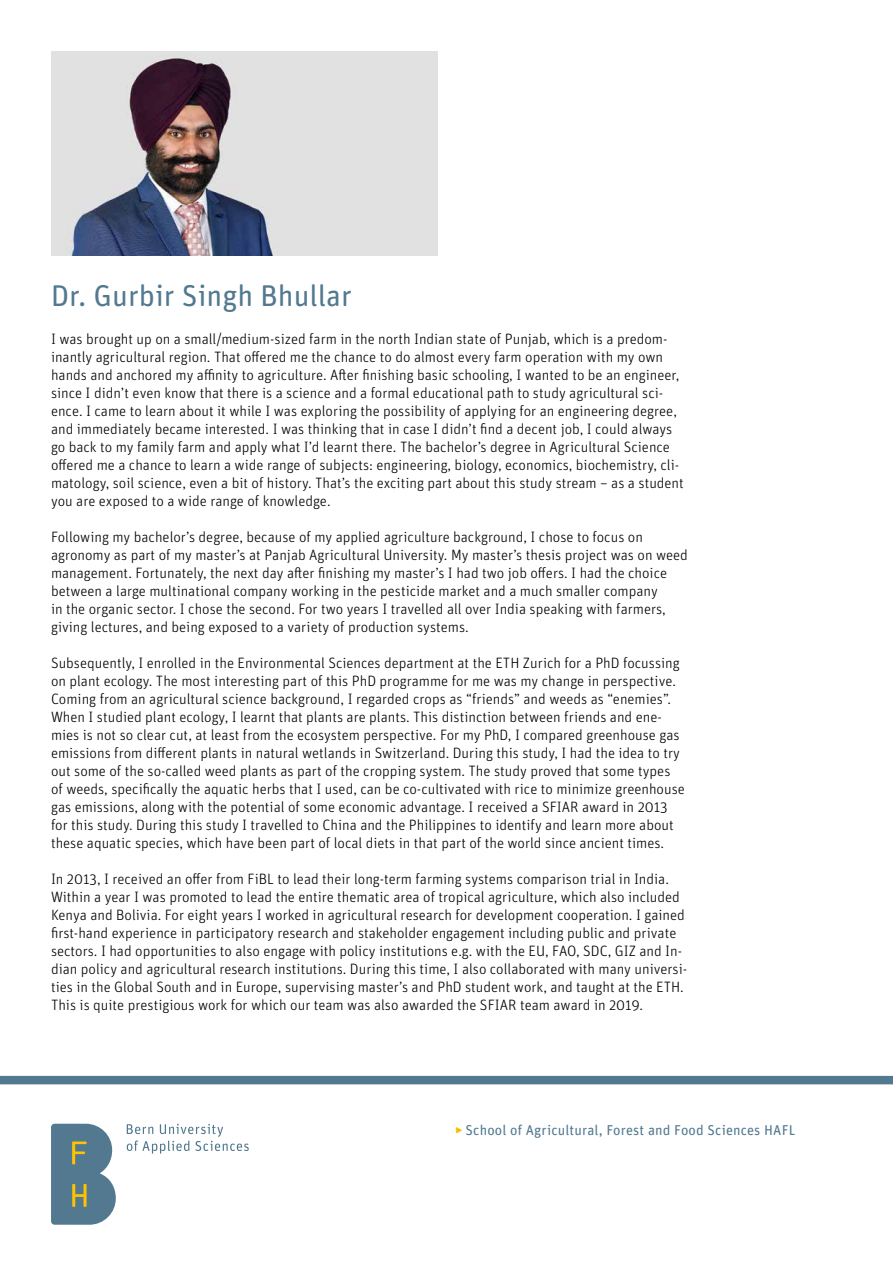
<style>
.page{position:relative;width:893px;height:1263px;background:#fff}
.page>*{position:absolute;margin:0;border:0;box-sizing:border-box;transform-origin:0 0}
.t1{font:30px "Unit Rounded Pro";color:#537991}
.t2{font:300 15px/18px "Unit Rounded Pro";color:#000}
.t3{font:14.25px "Unit Rounded Pro";letter-spacing:.01em;color:#537991}
.s1{color:#fbba00}
</style>
<div class="page">
<div style="left:0;top:1076px;width:893px;height:8px;background:#537991"></div>
<svg style="left:51px;top:1124px;width:65px;height:101px;background:#6c8a96"></svg>
<svg style="left:127px;top:1124px;width:122px;height:30px"></svg>
<img style="left:51px;top:51px;width:387px;height:204px">
<h1 class="t1" style="left:51px;top:275px;width:302px">Dr. Gurbir Singh Bhullar</h1>
<p class="t2" style="left:51px;top:329px;width:634px">I was brought up on a small/medium-sized farm in the north Indian state of Punjab, which is a predom&shy;inantly agricultural region. That offered me the chance to do almost every farm operation with my own hands and anchored my affinity to agriculture. After finishing basic schooling, I wanted to be an engineer, since I didn’t even know that there is a science and a formal educational path to study agricultural sci&shy;ence. I came to learn about it while I was exploring the possibility of applying for an engineering degree, and immediately became interested. I was thinking that in case I didn’t find a decent job, I could always go back to my family farm and apply what I’d learnt there. The bachelor’s degree in Agricultural Science offered me a chance to learn a wide range of subjects: engineering, biology, economics, biochemistry, cli&shy;matology, soil science, even a bit of history. That’s the exciting part about this study stream – as a student you are exposed to a wide range of knowledge.</p>
<p class="t2" style="left:51px;top:527px;width:638px">Following my bachelor’s degree, because of my applied agriculture background, I chose to focus on agronomy as part of my master’s at Panjab Agricultural University. My master’s thesis project was on weed management. Fortunately, the next day after finishing my master’s I had two job offers. I had the choice between a large multinational company working in the pesticide market and a much smaller company<br>in the organic sector. I chose the second. For two years I travelled all over India speaking with farmers, giving lectures, and being exposed to a variety of production systems.</p>
<p class="t2" style="left:51px;top:653px;width:635px">Subsequently, I enrolled in the Environmental Sciences department at the ETH Zurich for a PhD focussing on plant ecology. The most interesting part of this PhD programme for me was my change in perspective.<br>Coming from an agricultural science background, I regarded crops as “friends” and weeds as “enemies”.<br>When I studied plant ecology, I learnt that plants are plants. This distinction between friends and ene&shy;mies is not so clear cut, at least from the ecosystem perspective. For my PhD, I compared greenhouse gas emissions from different plants in natural wetlands in Switzerland. During this study, I had the idea to try out some of the so-called weed plants as part of the cropping system. The study proved that some types of weeds, specifically the aquatic herbs that I used, can be co-cultivated with rice to minimize greenhouse gas emissions, along with the potential of some economic advantage. I received a SFIAR award in 2013 for this study. During this study I travelled to China and the Philippines to identify and learn more about these aquatic species, which have been part of local diets in that part of the world since ancient times.</p>
<p class="t2" style="left:51px;top:869px;width:638px">In 2013, I received an offer from FiBL to lead their long-term farming systems comparison trial in India.<br>Within a year I was promoted to lead the entire thematic area of tropical agriculture, which also included Kenya and Bolivia. For eight years I worked in agricultural research for development cooperation. I gained first-hand experience in participatory research and stakeholder engagement including public and private sectors. I had opportunities to also engage with policy institutions e.g. with the EU, FAO, SDC, GIZ and In&shy;dian policy and agricultural research institutions. During this time, I also collaborated with many universi&shy;ties in the Global South and in Europe, supervising master’s and PhD student work, and taught at the ETH.<br>This is quite prestigious work for which our team was also awarded the SFIAR team award in 2019.</p>
<p class="t3" style="left:455px;top:1120px;width:342px"><span class="s1">‣</span> School of Agricultural, Forest and Food Sciences HAFL</p>
</div>
